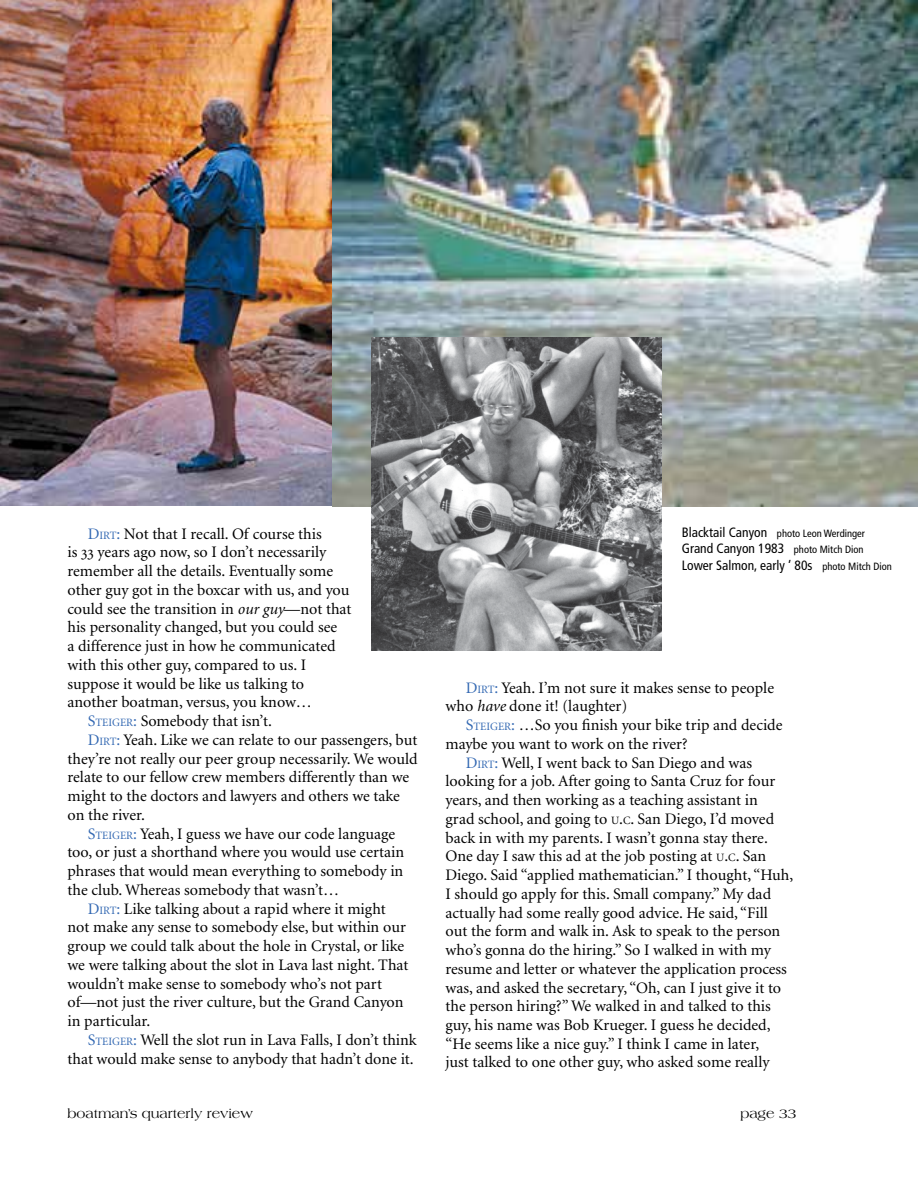
<style>
.page{position:relative;width:918px;height:1188px;background:#fff}
.page>*{position:absolute;margin:0;border:0;box-sizing:border-box;transform-origin:0 0}
.t1{font:16.05px/18.8px "Minion";color:#000}
.t2{font:condensed 13.5px/16.5px "Frutiger";color:#000}
.t3{font:13.5px "Americana";color:#000}
.t4{font:condensed 10.5px "Frutiger";color:#000}
.s1{color:#3469b3}
.s2{font-size:11.25px;color:#3469b3}
.s3{font-family:"Minion Exp"}
.s4{font-style:italic}
.s5{font-size:13.5px}
.s6{font-size:10.5px}
.s7{font-size:11.25px}
.s8{font-style:inherit}
</style>
<div class="page">
<img style="left:0;top:0;width:333px;height:506px">
<img style="left:333px;top:0;width:585px;height:506px">
<img style="left:372px;top:338px;width:290px;height:313px">
<p class="t1" style="left:88px;top:525px;width:236px"><span class="s1">D</span><span class="s2">IRT</span><span class="s1">:</span> Not that I recall. Of course this</p>
<p class="t1" style="left:67px;top:543px;width:260px">is <span class="s3">33</span> years ago now, so I don’t necessarily</p>
<p class="t1" style="left:67px;top:562px;width:267px">remember all the details. Eventually some</p>
<p class="t1" style="left:67px;top:581px;width:284px">other guy got in the boxcar with us, and you</p>
<p class="t1" style="left:67px;top:600px;width:286px">could see the transition in <span class="s4">our guy</span>—not that</p>
<p class="t1" style="left:67px;top:618px;width:271px">his personality changed, but you could see</p>
<p class="t1" style="left:67px;top:637px;width:270px">a difference just in how he communicated</p>
<p class="t1" style="left:67px;top:656px;width:240px">with this other guy, compared to us. I</p>
<p class="t1" style="left:67px;top:675px;width:238px">suppose it would be like us talking to</p>
<p class="t1" style="left:67px;top:693px;width:246px">another boatman, versus, you know…</p>
<p class="t1" style="left:88px;top:712px;width:186px"><span class="s1">S</span><span class="s2">TEIGER</span><span class="s1">:</span> Somebody that isn’t.</p>
<p class="t1" style="left:88px;top:731px;width:331px"><span class="s1">D</span><span class="s2">IRT</span><span class="s1">:</span> Yeah. Like we can relate to our passengers, but</p>
<p class="t1" style="left:67px;top:750px;width:352px">they’re not really our peer group necessarily. We would</p>
<p class="t1" style="left:67px;top:768px;width:343px">relate to our fellow crew members differently than we</p>
<p class="t1" style="left:67px;top:787px;width:334px">might to the doctors and lawyers and others we take</p>
<p class="t1" style="left:67px;top:806px;width:79px">on the river.</p>
<p class="t1" style="left:88px;top:825px;width:309px"><span class="s1">S</span><span class="s2">TEIGER</span><span class="s1">:</span> Yeah, I guess we have our code language</p>
<p class="t1" style="left:67px;top:843px;width:338px">too, or just a shorthand where you would use certain</p>
<p class="t1" style="left:67px;top:862px;width:337px">phrases that would mean everything to somebody in</p>
<p class="t1" style="left:67px;top:881px;width:273px">the club. Whereas somebody that wasn’t…</p>
<p class="t1" style="left:88px;top:900px;width:300px"><span class="s1">D</span><span class="s2">IRT</span><span class="s1">:</span> Like talking about a rapid where it might</p>
<p class="t1" style="left:67px;top:918px;width:340px">not make any sense to somebody else, but within our</p>
<p class="t1" style="left:67px;top:937px;width:338px">group we could talk about the hole in Crystal, or like</p>
<p class="t1" style="left:67px;top:956px;width:343px">we were talking about the slot in Lava last night. That</p>
<p class="t1" style="left:67px;top:975px;width:316px">wouldn’t make sense to somebody who’s not part</p>
<p class="t1" style="left:67px;top:993px;width:338px">of—not just the river culture, but the Grand Canyon</p>
<p class="t1" style="left:67px;top:1012px;width:84px">in particular.</p>
<p class="t1" style="left:88px;top:1031px;width:331px"><span class="s1">S</span><span class="s2">TEIGER</span><span class="s1">:</span> Well the slot run in Lava Falls, I don’t think</p>
<p class="t1" style="left:67px;top:1050px;width:348px">that would make sense to anybody that hadn’t done it.</p>
<p class="t4" style="left:682px;top:527px;width:185px"><span class="s5">Blacktail Canyon</span> photo Leon Werdinger</p>
<p class="t2" style="left:682px;top:540px;width:212px">Grand Canyon 1983 <span class="s6">photo Mitch Dion<br></span>Lower Salmon, early ’ 80s <span class="s6">photo Mitch Dion</span></p>
<p class="t1" style="left:445px;top:679px;width:330px;text-indent:20px"><span class="s1">D</span><span class="s2">IRT</span><span class="s1">:</span> Yeah. I’m not sure it makes sense to people who <span class="s4">have</span> done it! (laughter)</p>
<p class="t1" style="left:466px;top:716px;width:318px"><span class="s1">S</span><span class="s2">TEIGER</span><span class="s1">:</span> …So you finish your bike trip and decide</p>
<p class="t1" style="left:445px;top:735px;width:244px">maybe you want to work on the river?</p>
<p class="t1" style="left:466px;top:754px;width:288px"><span class="s1">D</span><span class="s2">IRT</span><span class="s1">:</span> Well, I went back to San Diego and was</p>
<p class="t1" style="left:445px;top:772px;width:331px">looking for a job. After going to Santa Cruz for four</p>
<p class="t1" style="left:445px;top:791px;width:314px">years, and then working as a teaching assistant in</p>
<p class="t1" style="left:445px;top:810px;width:330px">grad school, and going to <span class="s7">U</span><span class="s8">.</span><span class="s7">C</span><span class="s8">.</span> San Diego, I’d moved</p>
<p class="t1" style="left:446px;top:829px;width:324px">back in with my parents. I wasn’t gonna stay there.</p>
<p class="t1" style="left:446px;top:847px;width:322px">One day I saw this ad at the job posting at <span class="s7">U</span><span class="s8">.</span><span class="s7">C</span><span class="s8">.</span> San</p>
<p class="t1" style="left:446px;top:866px;width:349px">Diego. Said “applied mathematician.” I thought, “Huh,</p>
<p class="t1" style="left:446px;top:885px;width:327px">I should go apply for this. Small company.” My dad</p>
<p class="t1" style="left:446px;top:904px;width:324px">actually had some really good advice. He said, “Fill</p>
<p class="t1" style="left:446px;top:922px;width:336px">out the form and walk in. Ask to speak to the person</p>
<p class="t1" style="left:446px;top:941px;width:327px">who’s gonna do the hiring.” So I walked in with my</p>
<p class="t1" style="left:446px;top:960px;width:343px">resume and letter or whatever the application process</p>
<p class="t1" style="left:446px;top:979px;width:337px">was, and asked the secretary, “Oh, can I just give it to</p>
<p class="t1" style="left:446px;top:997px;width:327px">the person hiring?” We walked in and talked to this</p>
<p class="t1" style="left:446px;top:1016px;width:327px">guy, his name was Bob Krueger. I guess he decided,</p>
<p class="t1" style="left:446px;top:1035px;width:315px">“He seems like a nice guy.” I think I came in later,</p>
<p class="t1" style="left:446px;top:1054px;width:326px">just talked to one other guy, who asked some really</p>
<p class="t3" style="left:68px;top:1106px;width:187px">boatman’s quarterly review</p>
<p class="t3" style="left:740px;top:1106px;width:58px">page 33</p>
</div>
